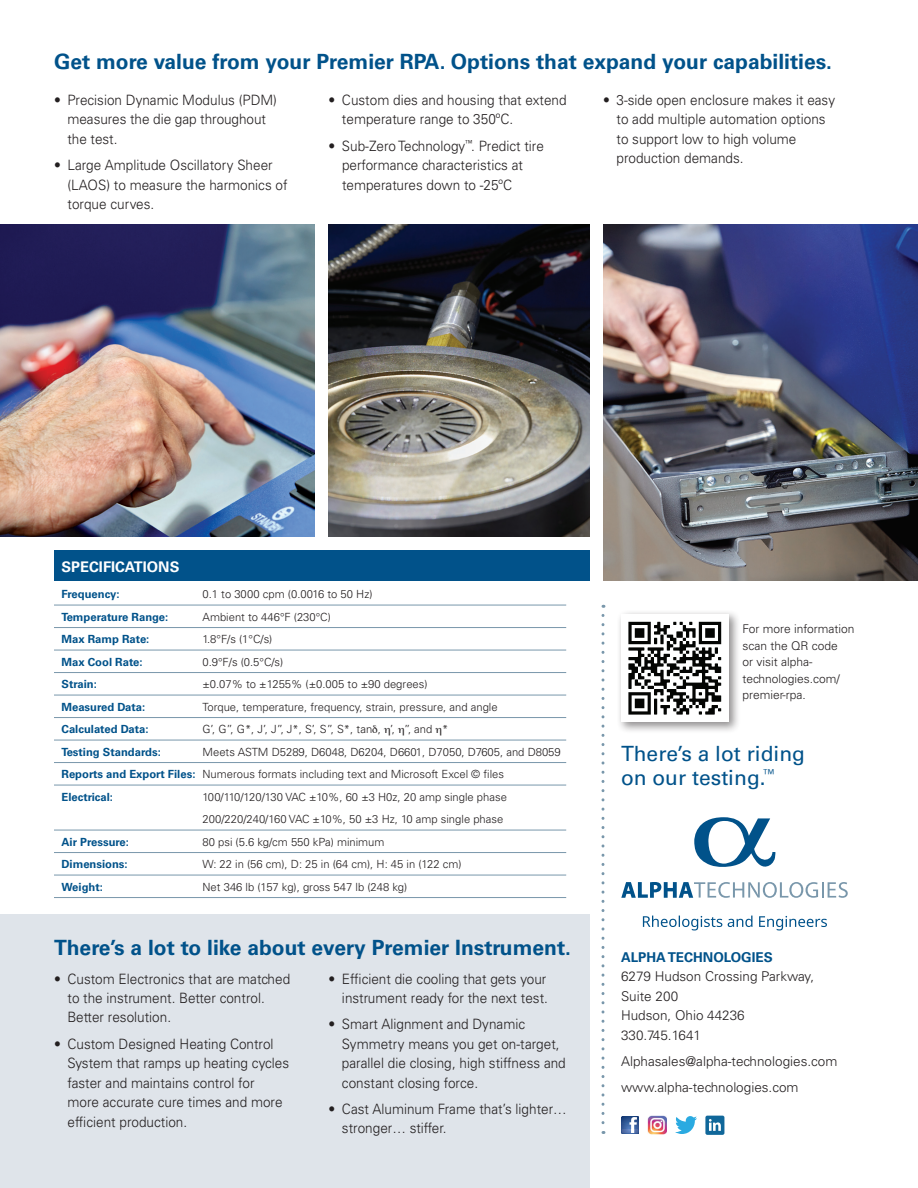
<style>
.page{position:relative;width:918px;height:1188px;background:#fff}
.page>*{position:absolute;margin:0;border:0;box-sizing:border-box;transform-origin:0 0}
.t1{font:700 21px "Univers LT Std";color:#01528a}
.t2{font:21px/24px "Univers LT Std";color:#01528a}
.t3{font:700 14.7px "Univers LT Std";color:#fff}
.t4{font:300 14.25px/19.5px "Univers LT Std";color:#231f20;scale:.95 1}
.t5{font:300 13.5px/19.5px "Univers LT Std";color:#231f20}
.t6{font:700 13.5px "Univers LT Std";color:#01528a}
.t7{font:300 12px/16.5px "Univers LT Std";color:#231f20}
.t8{font:300 11.25px/22.5px "Univers LT Std";color:#231f20}
.t9{font:700 11.25px "Univers LT Std";color:#01528a}
.s1{font-weight:700;color:#01528a}
</style>
<div class="page">
<img style="left:0;top:224px;width:315px;height:313px">
<img style="left:329px;top:224px;width:261px;height:313px">
<img style="left:603px;top:224px;width:315px;height:357px">
<div style="left:0;top:915px;width:590px;height:273px;background:#dfe4ea"></div>
<svg style="left:602px;top:615px;width:2px;height:519px"></svg>
<div style="left:616px;top:610px;width:125px;height:124px;background:#231f20;opacity:.5"></div>
<div style="left:621px;top:614px;width:108px;height:108px;background:#fff"></div>
<svg style="left:621px;top:1116px;width:18px;height:18px"></svg>
<img style="left:648px;top:1116px;width:19px;height:19px">
<svg style="left:675px;top:1116px;width:22px;height:18px"></svg>
<div style="left:705px;top:1116px;width:19px;height:19px;background:#10679a;border-radius:2px"></div>
<svg style="left:709px;top:1119px;width:12px;height:12px"></svg>
<div style="left:54px;top:550px;width:536px;height:31px;background:#01528a"></div>
<hr style="left:54px;top:605px;width:512px;height:1px;background:#7997ab">
<hr style="left:54px;top:627px;width:512px;height:1px;background:#7997ab">
<hr style="left:54px;top:650px;width:512px;height:1px;background:#7997ab">
<hr style="left:54px;top:672px;width:512px;height:1px;background:#7997ab">
<hr style="left:54px;top:695px;width:512px;height:1px;background:#7997ab">
<hr style="left:54px;top:717px;width:512px;height:1px;background:#7997ab">
<hr style="left:54px;top:740px;width:512px;height:1px;background:#7997ab">
<hr style="left:54px;top:762px;width:512px;height:1px;background:#7997ab">
<hr style="left:54px;top:785px;width:512px;height:1px;background:#7997ab">
<hr style="left:54px;top:830px;width:512px;height:1px;background:#7997ab">
<hr style="left:54px;top:852px;width:512px;height:1px;background:#7997ab">
<hr style="left:54px;top:875px;width:512px;height:1px;background:#7997ab">
<hr style="left:54px;top:897px;width:512px;height:1px;background:#7997ab">
<img style="left:628px;top:621px;width:94px;height:94px">
<svg style="left:621px;top:882px;width:227px;height:16px"></svg>
<svg style="left:694px;top:817px;width:81px;height:50px"></svg>
<svg style="left:643px;top:916px;width:184px;height:14px"></svg>
<h1 class="t1" style="left:54px;top:50px;width:780px">Get more value from your Premier RPA. Options that expand your capabilities.</h1>
<p class="t4" style="left:342px;top:90px;width:238px;text-indent:-13px">• Custom dies and housing that extend temperature range to 350ºC.</p>
<p class="t4" style="left:342px;top:136px;width:214px;text-indent:-14px">• Sub-Zero Technology<sup>™</sup>. Predict tire performance characteristics at temperatures down to -25ºC</p>
<p class="t4" style="left:68px;top:90px;width:222px;text-indent:-13px">• Precision Dynamic Modulus (PDM) measures the die gap throughout the test.</p>
<p class="t4" style="left:68px;top:155px;width:233px;text-indent:-13px">• Large Amplitude Oscillatory Sheer (LAOS) to measure the harmonics of torque curves.</p>
<p class="t4" style="left:616px;top:90px;width:232px;text-indent:-13px">• 3-side open enclosure makes it easy to add multiple automation options to support low to high volume production demands.</p>
<p class="t3" style="left:62px;top:558px;width:119px">SPECIFICATIONS</p>
<p class="t9" style="left:62px;top:587px;width:60px">Frequency:</p>
<p class="t8" style="left:202px;top:583px;width:171px">0.1 to 3000 cpm (0.0016 to 50 Hz)</p>
<p class="t9" style="left:62px;top:610px;width:108px">Temperature Range:</p>
<p class="t8" style="left:202px;top:605px;width:130px">Ambient to 446°F (230°C)</p>
<p class="t9" style="left:62px;top:632px;width:89px">Max Ramp Rate:</p>
<p class="t8" style="left:202px;top:628px;width:71px">1.8°F/s (1°C/s)</p>
<p class="t9" style="left:62px;top:655px;width:83px">Max Cool Rate:</p>
<p class="t8" style="left:202px;top:650px;width:82px">0.9°F/s (0.5°C/s)</p>
<p class="t9" style="left:62px;top:677px;width:37px">Strain:</p>
<p class="t8" style="left:202px;top:673px;width:227px">±0.07% to ±1255% (±0.005 to ±90 degrees)</p>
<p class="t9" style="left:62px;top:700px;width:85px">Measured Data:</p>
<p class="t8" style="left:202px;top:695px;width:297px">Torque, temperature, frequency, strain, pressure, and angle</p>
<p class="t9" style="left:62px;top:722px;width:89px">Calculated Data:</p>
<p class="t8" style="left:202px;top:718px;width:247px">G’, G”, G*, J’, J”, J*, S’, S”, S*, tan , ’, ”, and *</p>
<p class="t9" style="left:61px;top:745px;width:101px">Testing Standards:</p>
<p class="t8" style="left:61px;top:740px;width:501px;text-indent:141px">Meets ASTM D5289, D6048, D6204, D6601, D7050, D7605, and D8059<br><span class="s1">Reports and Export Files:</span> Numerous formats including text and Microsoft Excel © files<br><span class="s1">Electrical:</span></p>
<p class="t8" style="left:202px;top:785px;width:306px">100/110/120/130 VAC ±10%, 60 ±3 H0z, 20 amp single phase<br>200/220/240/160 VAC ±10%, 50 ±3 Hz, 10 amp single phase</p>
<p class="t9" style="left:61px;top:835px;width:69px">Air Pressure:</p>
<p class="t8" style="left:202px;top:830px;width:184px">80 psi (5.6 kg/cm 550 kPa) minimum</p>
<p class="t9" style="left:61px;top:857px;width:68px">Dimensions:</p>
<p class="t8" style="left:202px;top:853px;width:261px">W: 22 in (56 cm), D: 25 in (64 cm), H: 45 in (122 cm)</p>
<p class="t9" style="left:61px;top:880px;width:43px">Weight:</p>
<p class="t8" style="left:202px;top:875px;width:206px">Net 346 lb (157 kg), gross 547 lb (248 kg)</p>
<h1 class="t1" style="left:54px;top:935px;width:519px">There’s a lot to like about every Premier Instrument.</h1>
<p class="t4" style="left:328px;top:969px;width:233px;text-align:right">• Efficient die cooling that gets your instrument ready for the next test.</p>
<p class="t4" style="left:342px;top:1014px;width:237px;text-indent:-13px">• Smart Alignment and Dynamic<br>Symmetry means you get on-target, parallel die closing, high stiffness and constant closing force.</p>
<p class="t4" style="left:342px;top:1099px;width:238px;text-indent:-13px">• Cast Aluminum Frame that’s lighter… stronger… stiffer.</p>
<p class="t4" style="left:67px;top:969px;width:236px;text-indent:-13px">• Custom Electronics that are matched to the instrument. Better control.<br>Better resolution.</p>
<p class="t4" style="left:67px;top:1034px;width:235px;text-indent:-13px">• Custom Designed Heating Control<br>System that ramps up heating cycles faster and maintains control for more accurate cure times and more efficient production.</p>
<p class="t7" style="left:742px;top:621px;width:113px">For more information scan the QR code<br>or visit alpha&shy;technologies.com/ premier-rpa.</p>
<h1 class="t2" style="left:621px;top:742px;width:186px">There’s a lot riding on our testing.<sup>™</sup></h1>
<p class="t6" style="left:621px;top:949px;width:153px">ALPHA TECHNOLOGIES</p>
<p class="t5" style="left:621px;top:966px;width:195px">6279 Hudson Crossing Parkway,<br>Suite 200<br>Hudson, Ohio 44236<br>330.745.1641</p>
<p class="t5" style="left:621px;top:1048px;width:218px;line-height:26.2px">Alphasales@alpha-technologies.com www.alpha-technologies.com</p>
</div>
